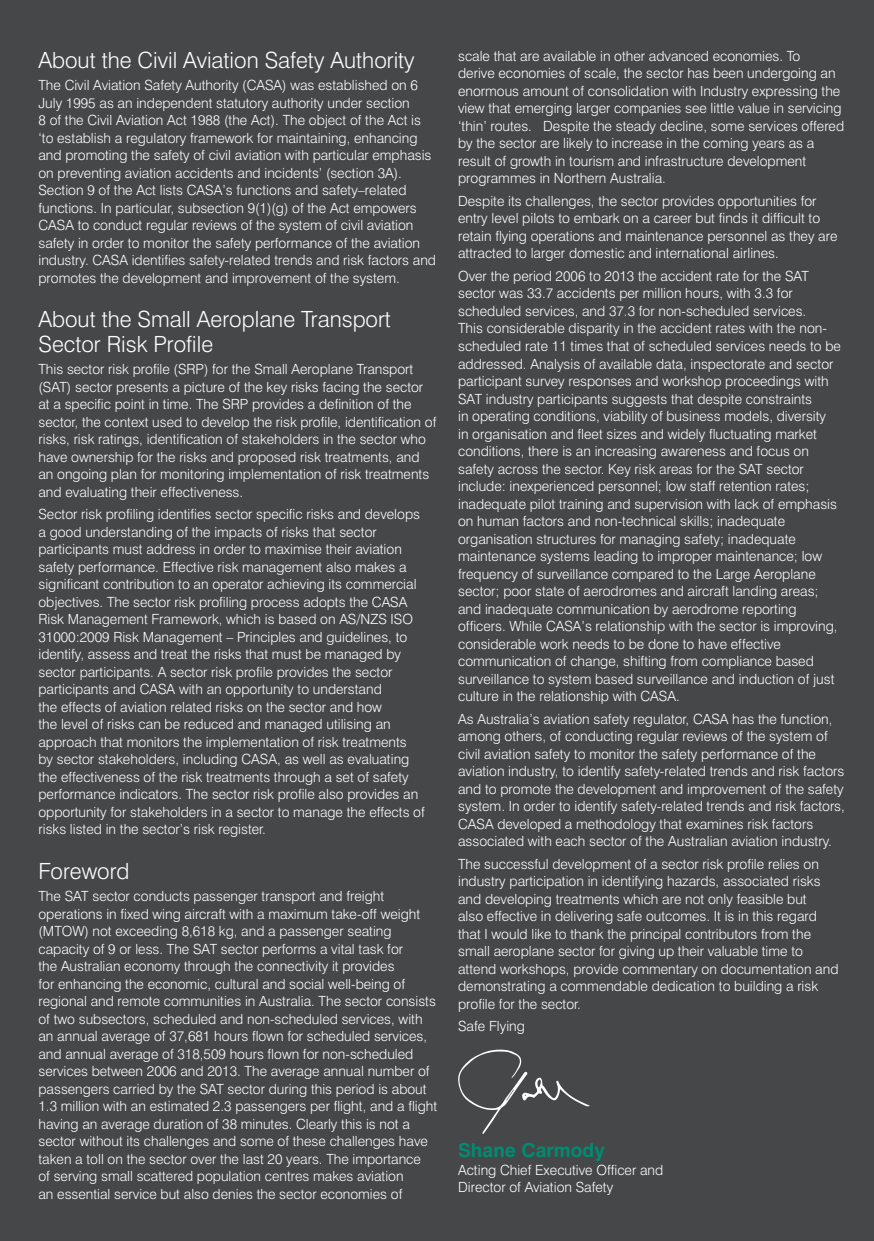
<style>
.page{position:relative;width:874px;height:1241px;background:#fff}
.page>*{position:absolute;margin:0;border:0;box-sizing:border-box;transform-origin:0 0}
.t1{font:300 22.4px/24.5px "Swiss 721 BT";color:#fff}
.t2{font:700 19.25px "Swiss 721 BT";color:#008c71}
.t3{font:300 14px/17.5px "Swiss 721 BT";color:#fff}
</style>
<div class="page">
<div style="left:0;top:0;width:873px;height:1240px;background:#464749"></div>
<svg style="left:458px;top:1049px;width:131px;height:84px"></svg>
<h1 class="t1" style="left:38px;top:47px;width:377px">About the Civil Aviation Safety Authority</h1>
<p class="t3" style="left:38px;top:76px;width:399px">The Civil Aviation Safety Authority (CASA) was established on 6<br>July 1995 as an independent statutory authority under section<br>8 of the Civil Aviation Act 1988 (the Act). The object of the Act is ‘to establish a regulatory framework for maintaining, enhancing and promoting the safety of civil aviation with particular emphasis on preventing aviation accidents and incidents’ (section 3A).<br>Section 9 of the Act lists CASA’s functions and safety–related functions. In particular, subsection 9(1)(g) of the Act empowers CASA to conduct regular reviews of the system of civil aviation safety in order to monitor the safety performance of the aviation industry. CASA identifies safety-related trends and risk factors and promotes the development and improvement of the system.</p>
<h1 class="t1" style="left:38px;top:306px;width:354px">About the Small Aeroplane Transport<br>Sector Risk Profile</h1>
<p class="t3" style="left:38px;top:360px;width:399px">This sector risk profile (SRP) for the Small Aeroplane Transport (SAT) sector presents a picture of the key risks facing the sector at a specific point in time. The SRP provides a definition of the sector, the context used to develop the risk profile, identification of risks, risk ratings, identification of stakeholders in the sector who have ownership for the risks and proposed risk treatments, and an ongoing plan for monitoring implementation of risk treatments and evaluating their effectiveness.</p>
<p class="t3" style="left:38px;top:505px;width:387px">Sector risk profiling identifies sector specific risks and develops a good understanding of the impacts of risks that sector participants must address in order to maximise their aviation safety performance. Effective risk management also makes a significant contribution to an operator achieving its commercial objectives. The sector risk profiling process adopts the CASA Risk Management Framework, which is based on AS/NZS ISO 31000:2009 Risk Management – Principles and guidelines, to identify, assess and treat the risks that must be managed by sector participants. A sector risk profile provides the sector participants and CASA with an opportunity to understand<br>the effects of aviation related risks on the sector and how<br>the level of risks can be reduced and managed utilising an approach that monitors the implementation of risk treatments<br>by sector stakeholders, including CASA, as well as evaluating the effectiveness of the risk treatments through a set of safety performance indicators. The sector risk profile also provides an opportunity for stakeholders in a sector to manage the effects of risks listed in the sector’s risk register.</p>
<h1 class="t1" style="left:38px;top:858px;width:92px">Foreword</h1>
<p class="t3" style="left:38px;top:887px;width:400px">The SAT sector conducts passenger transport and freight operations in fixed wing aircraft with a maximum take-off weight (MTOW) not exceeding 8,618 kg, and a passenger seating capacity of 9 or less. The SAT sector performs a vital task for<br>the Australian economy through the connectivity it provides<br>for enhancing the economic, cultural and social well-being of regional and remote communities in Australia. The sector consists of two subsectors, scheduled and non-scheduled services, with an annual average of 37,681 hours flown for scheduled services, and annual average of 318,509 hours flown for non-scheduled services between 2006 and 2013. The average annual number of passengers carried by the SAT sector during this period is about 1.3 million with an estimated 2.3 passengers per flight, and a flight having an average duration of 38 minutes. Clearly this is not a sector without its challenges and some of these challenges have taken a toll on the sector over the last 20 years. The importance<br>of serving small scattered population centres makes aviation<br>an essential service but also denies the sector economies of</p>
<p class="t3" style="left:458px;top:47px;width:387px">scale that are available in other advanced economies. To<br>derive economies of scale, the sector has been undergoing an enormous amount of consolidation with Industry expressing the view that emerging larger companies see little value in servicing ‘thin’ routes. Despite the steady decline, some services offered by the sector are likely to increase in the coming years as a result of growth in tourism and infrastructure development programmes in Northern Australia.</p>
<p class="t3" style="left:458px;top:192px;width:380px">Despite its challenges, the sector provides opportunities for entry level pilots to embark on a career but finds it difficult to retain flying operations and maintenance personnel as they are attracted to larger domestic and international airlines.</p>
<p class="t3" style="left:458px;top:267px;width:384px">Over the period 2006 to 2013 the accident rate for the SAT sector was 33.7 accidents per million hours, with 3.3 for scheduled services, and 37.3 for non-scheduled services.<br>This considerable disparity in the accident rates with the non&shy;scheduled rate 11 times that of scheduled services needs to be addressed. Analysis of available data, inspectorate and sector participant survey responses and workshop proceedings with SAT industry participants suggests that despite constraints<br>in operating conditions, viability of business models, diversity<br>in organisation and fleet sizes and widely fluctuating market conditions, there is an increasing awareness and focus on safety across the sector. Key risk areas for the SAT sector include: inexperienced personnel; low staff retention rates; inadequate pilot training and supervision with lack of emphasis on human factors and non-technical skills; inadequate organisation structures for managing safety; inadequate maintenance systems leading to improper maintenance; low frequency of surveillance compared to the Large Aeroplane sector; poor state of aerodromes and aircraft landing areas; and inadequate communication by aerodrome reporting officers. While CASA’s relationship with the sector is improving, considerable work needs to be done to have effective communication of change, shifting from compliance based surveillance to system based surveillance and induction of just culture in the relationship with CASA.</p>
<p class="t3" style="left:458px;top:709px;width:388px">As Australia’s aviation safety regulator, CASA has the function, among others, of conducting regular reviews of the system of civil aviation safety to monitor the safety performance of the aviation industry, to identify safety-related trends and risk factors and to promote the development and improvement of the safety system. In order to identify safety-related trends and risk factors, CASA developed a methodology that examines risk factors associated with each sector of the Australian aviation industry.</p>
<p class="t3" style="left:458px;top:854px;width:381px">The successful development of a sector risk profile relies on industry participation in identifying hazards, associated risks and developing treatments which are not only feasible but<br>also effective in delivering safe outcomes. It is in this regard that I would like to thank the principal contributors from the small aeroplane sector for giving up their valuable time to attend workshops, provide commentary on documentation and demonstrating a commendable dedication to building a risk profile for the sector.</p>
<p class="t3" style="left:458px;top:1017px;width:68px">Safe Flying</p>
<h2 class="t2" style="left:458px;top:1138px;width:148px">Shane Carmody</h2>
<p class="t3" style="left:458px;top:1160px;width:206px">Acting Chief Executive Officer and<br>Director of Aviation Safety</p>
</div>
